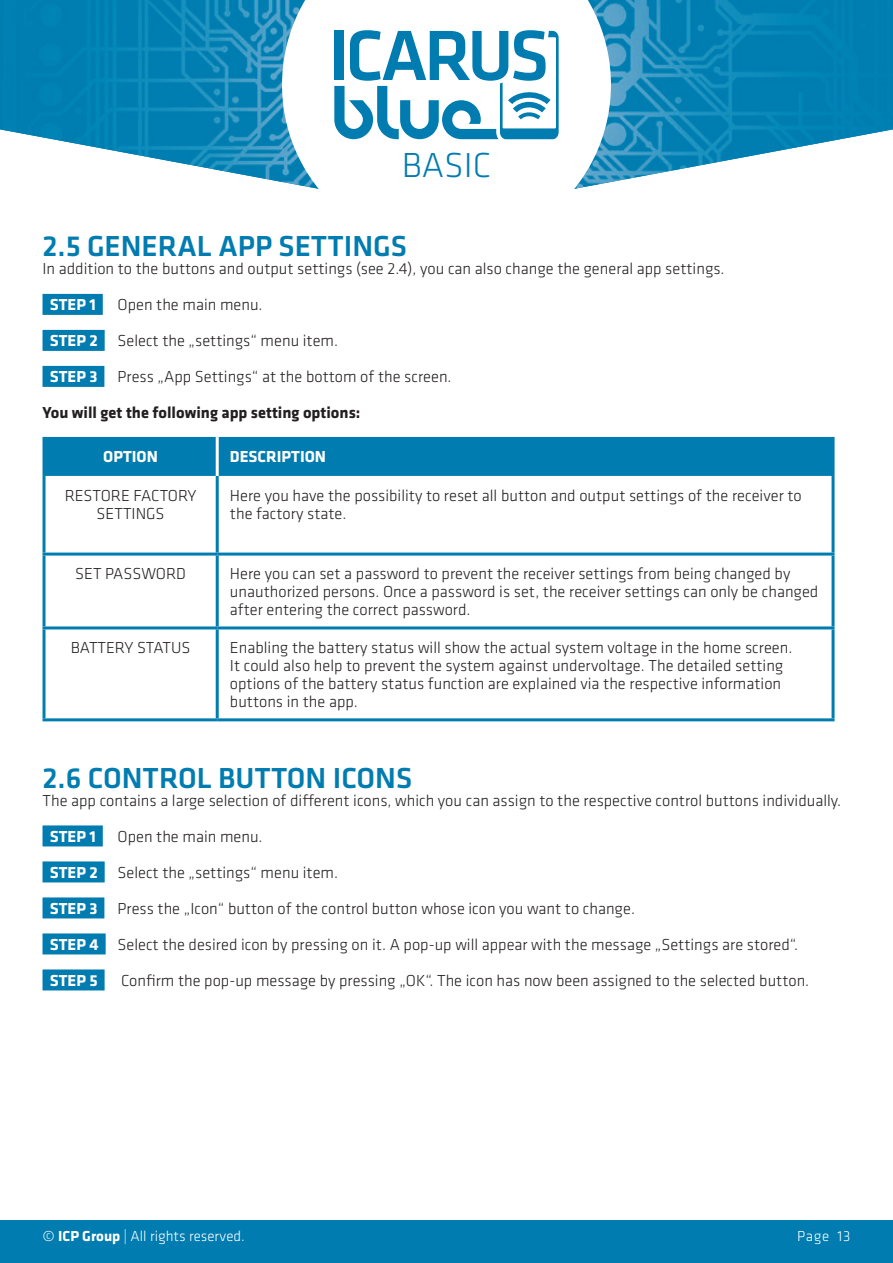
<style>
.page{position:relative;width:893px;height:1263px;background:#fff}
.page>*{position:absolute;margin:0;border:0;box-sizing:border-box;transform-origin:0 0}
.t1{font:300 36px "Klavika Basic";color:#007cb0}
.t2{font:500 30px "Klavika Basic";color:#007cb0}
.t3{font:300 16.5px/18px "Klavika Basic";color:#231f20}
.t4{font:700 16.5px "Klavika Basic";color:#231f20}
.t5{font:700 16.5px "Klavika Basic";color:#fff}
.t6{font:300 15px "Klavika Basic";color:#fff}
.s1{font-weight:700;color:#fff}
.s2{font-weight:700}
</style>
<div class="page">
<img style="left:0;top:0;width:893px;height:182px">
<svg style="left:282px;top:0;width:329px;height:189px"></svg>
<svg style="left:334px;top:30px;width:225px;height:109px"></svg>
<div style="left:0;top:1220px;width:893px;height:43px;background:#007cb0"></div>
<div style="left:43px;top:294px;width:60px;height:21px;background:#007cb0"></div>
<div style="left:43px;top:330px;width:62px;height:21px;background:#007cb0"></div>
<div style="left:43px;top:366px;width:61px;height:21px;background:#007cb0"></div>
<div style="left:43px;top:825px;width:60px;height:21px;background:#007cb0"></div>
<div style="left:43px;top:861px;width:62px;height:21px;background:#007cb0"></div>
<div style="left:43px;top:897px;width:61px;height:21px;background:#007cb0"></div>
<div style="left:43px;top:933px;width:63px;height:21px;background:#007cb0"></div>
<div style="left:43px;top:969px;width:62px;height:21px;background:#007cb0"></div>
<div style="left:46px;top:437px;width:785px;height:39px;background:#007cb0"></div>
<hr style="left:43px;top:437px;width:3px;height:39px;background:#007cb0">
<hr style="left:831px;top:437px;width:3px;height:39px;background:#007cb0">
<hr style="left:43px;top:476px;width:3px;height:77px;background:#007cb0">
<hr style="left:216px;top:476px;width:3px;height:77px;background:#007cb0">
<hr style="left:831px;top:476px;width:3px;height:77px;background:#007cb0">
<hr style="left:43px;top:553px;width:174px;height:3px;background:#007cb0">
<hr style="left:43px;top:556px;width:3px;height:70px;background:#007cb0">
<hr style="left:217px;top:553px;width:617px;height:3px;background:#007cb0">
<hr style="left:216px;top:556px;width:3px;height:70px;background:#007cb0">
<hr style="left:831px;top:556px;width:3px;height:70px;background:#007cb0">
<hr style="left:43px;top:626px;width:174px;height:3px;background:#007cb0">
<hr style="left:43px;top:629px;width:3px;height:89px;background:#007cb0">
<hr style="left:217px;top:626px;width:617px;height:3px;background:#007cb0">
<hr style="left:216px;top:629px;width:3px;height:89px;background:#007cb0">
<hr style="left:831px;top:629px;width:3px;height:89px;background:#007cb0">
<hr style="left:43px;top:718px;width:174px;height:3px;background:#007cb0">
<hr style="left:217px;top:718px;width:617px;height:3px;background:#007cb0">
<hr style="left:216px;top:437px;width:3px;height:39px;background:#fff">
<h1 class="t1" style="left:402px;top:143px;width:91px">BASIC</h1>
<h2 class="t2" style="left:43px;top:226px;width:366px">2.5 GENERAL APP SETTINGS</h2>
<p class="t3" style="left:43px;top:260px;width:684px">In addition to the buttons and output settings (see 2.4), you can also change the general app settings.</p>
<p class="t5" style="left:50px;top:293px;width:48px">STEP 1</p>
<p class="t3" style="left:118px;top:296px;width:147px">Open the main menu.</p>
<p class="t3" style="left:50px;top:332px;width:290px"><span class="s1">STEP 2</span> Select the „settings“ menu item.</p>
<p class="t3" style="left:50px;top:368px;width:403px"><span class="s1">STEP 3</span> Press „App Settings“ at the bottom of the screen.</p>
<p class="t4" style="left:43px;top:401px;width:319px">You will get the following app setting options:</p>
<p class="t5" style="left:103px;top:445px;width:56px">OPTION</p>
<p class="t5" style="left:230px;top:445px;width:98px">DESCRIPTION</p>
<p class="t3" style="left:65px;top:486px;width:133px;text-align:center">RESTORE FACTORY<br>SETTINGS</p>
<p class="t3" style="left:230px;top:486px;width:573px">Here you have the possibility to reset all button and output settings of the receiver to the factory state.</p>
<p class="t3" style="left:75px;top:565px;width:112px">SET PASSWORD</p>
<p class="t3" style="left:230px;top:565px;width:590px">Here you can set a password to prevent the receiver settings from being changed by unauthorized persons. Once a password is set, the receiver settings can only be changed after entering the correct password.</p>
<p class="t3" style="left:71px;top:638px;width:121px">BATTERY STATUS</p>
<p class="t3" style="left:230px;top:638px;width:564px">Enabling the battery status will show the actual system voltage in the home screen.<br>It could also help to prevent the system against undervoltage. The detailed setting options of the battery status function are explained via the respective information buttons in the app.</p>
<h2 class="t2" style="left:43px;top:758px;width:371px">2.6 CONTROL BUTTON ICONS</h2>
<p class="t3" style="left:43px;top:791px;width:800px">The app contains a large selection of different icons, which you can assign to the respective control buttons individually.</p>
<p class="t5" style="left:50px;top:824px;width:48px">STEP 1</p>
<p class="t3" style="left:50px;top:818px;width:750px;line-height:36px;text-indent:68px">Open the main menu.<br><span class="s1">STEP 2</span> Select the „settings“ menu item.<br><span class="s1">STEP 3</span> Press the „Icon“ button of the control button whose icon you want to change.<br><span class="s1">STEP 4</span> Select the desired icon by pressing on it. A pop-up will appear with the message „Settings are stored“.<br><span class="s1">STEP 5</span></p>
<p class="t3" style="left:121px;top:971px;width:690px">Confirm the pop-up message by pressing „OK“. The icon has now been assigned to the selected button.</p>
<p class="t6" style="left:43px;top:1227px;width:204px">© <span class="s2">ICP Group</span> | All rights reserved.</p>
<p class="t6" style="left:797px;top:1227px;width:55px">Page 13</p>
</div>
